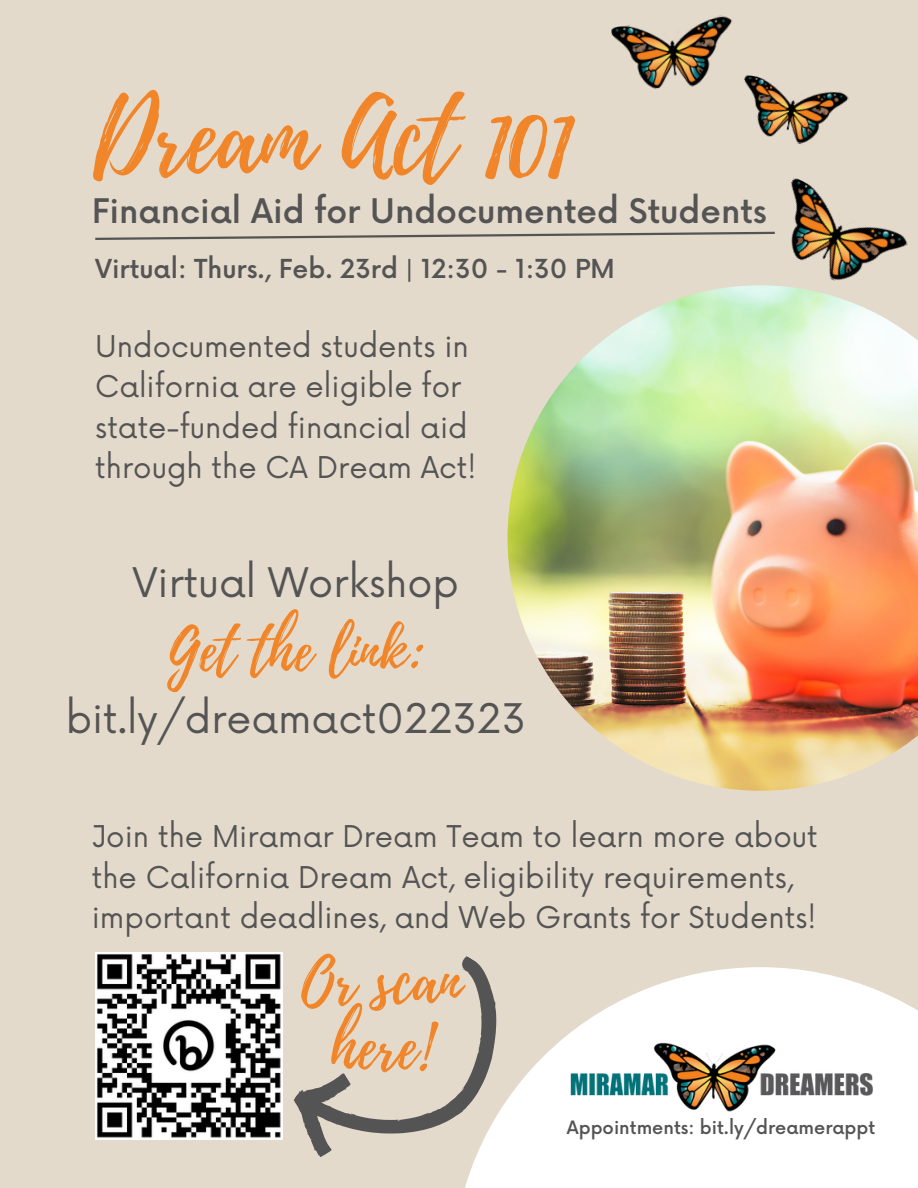
<style>
.page{position:relative;width:918px;height:1188px;background:#e4dacc}
.page>*{position:absolute;margin:0;border:0;box-sizing:border-box;transform-origin:0 0}
.t1{font:99.15px "Playlist Script";color:#f18529}
.t2{font:61.95px/66px "Playlist Script";color:#f18529;text-align:center}
.t3{font:58.05px "Playlist Script";color:#f18529}
.t4{font:39.75px "Now";color:#545454}
.t5{font:500 33px "Now";color:#545454}
.t6{font:29.25px/40.5px "Now";color:#545454}
.t7{font:500 25.5px "Now";color:#545454}
.t8{font:500 18px "Now";color:#545454}
</style>
<div class="page">
<div style="left:452px;top:967px;width:466px;height:221px;background:#fff"></div>
<img style="left:508px;top:285px;width:410px;height:506px">
<img style="left:760px;top:178px;width:151px;height:125px">
<img style="left:744px;top:75px;width:105px;height:69px">
<img style="left:611px;top:15px;width:122px;height:74px">
<svg style="left:95px;top:231px;width:682px;height:10px"></svg>
<img style="left:570px;top:1042px;width:303px;height:70px">
<img style="left:95px;top:953px;width:181px;height:186px">
<svg style="left:276px;top:952px;width:256px;height:236px"></svg>
<h1 class="t1" style="left:93px;top:67px;width:480px">Dream Act 101</h1>
<p class="t5" style="left:92px;top:193px;width:677px">Financial Aid for Undocumented Students</p>
<p class="t7" style="left:95px;top:255px;width:521px">Virtual: Thurs., Feb. 23rd | 12:30 - 1:30 PM</p>
<p class="t6" style="left:95px;top:327px;width:382px">Undocumented students in<br>California are eligible for state-funded financial aid through the CA Dream Act!</p>
<h3 class="t4" style="left:133px;top:561px;width:328px">Virtual Workshop</h3>
<h3 class="t3" style="left:167px;top:609px;width:259px">Get the link:</h3>
<h3 class="t4" style="left:66px;top:697px;width:462px">bit.ly/dreamact022323</h3>
<p class="t6" style="left:92px;top:818px;width:728px">Join the Miramar Dream Team to learn more about the California Dream Act, eligibility requirements, important deadlines, and Web Grants for Students!</p>
<h2 class="t2" style="left:301px;top:950px;width:161px">Or scan here!</h2>
<p class="t8" style="left:567px;top:1118px;width:310px">Appointments: bit.ly/dreamerappt</p>
</div>
